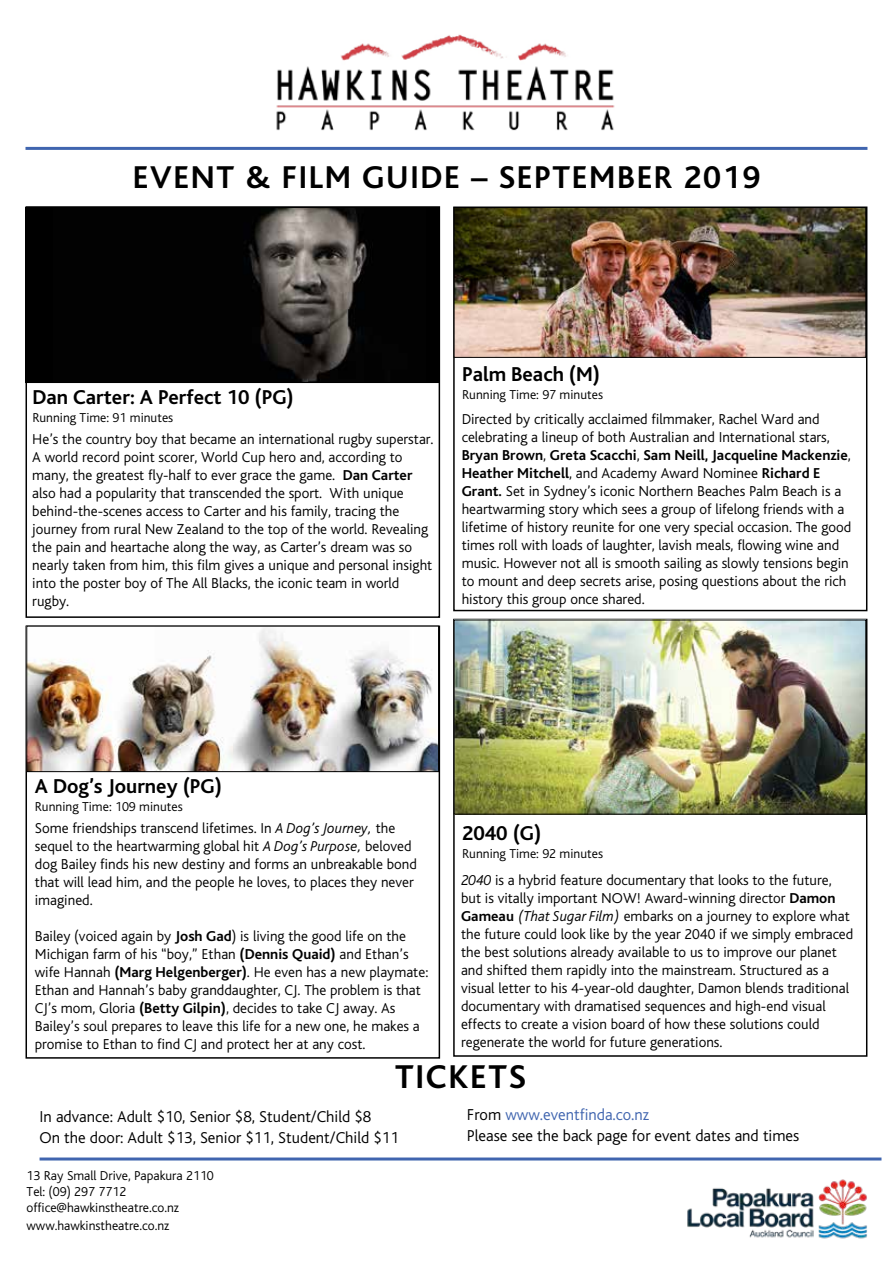
<style>
.page{position:relative;width:893px;height:1263px;background:#fff}
.page>*{position:absolute;margin:0;border:0;box-sizing:border-box;transform-origin:0 0}
.t1{font:34.5px "Auckland Council Bliss Bold";letter-spacing:.05em;color:#000}
.t2{font:33px "Auckland Council Bliss Bold";letter-spacing:.05em;color:#000}
.t3{font:21px "Auckland Council Bliss Bold";color:#000}
.t4{font:16.5px/21px "Auckland Council Bliss Light";color:#000}
.t5{font:15px/18px "Auckland Council Bliss Light";color:#000}
.t6{font:15px/18px "Auckland Council Bliss Bold";color:#000}
.t7{font:13.5px/16.2px "Auckland Council Bliss Light";color:#000}
.s1{font-family:"Auckland Council Bliss Bold"}
.s2{font-family:"Auckland Council Bliss Light"}
.s3{font-style:italic}
.s4{color:#4065af}
</style>
<div class="page">
<img style="left:687px;top:1179px;width:180px;height:60px">
<img style="left:256px;top:34px;width:379px;height:113px">
<hr style="left:26px;top:147px;width:841px;height:3px;background:#4065af">
<hr style="left:40px;top:1157px;width:841px;height:3px;background:#4065af">
<div style="left:453px;top:206px;width:414px;height:405px;border:2px solid #000"></div>
<div style="left:454px;top:207px;width:412px;height:150px;background:#fff;opacity:.75"></div>
<div style="left:454px;top:207px;width:412px;height:151px;border:1px solid #000"></div>
<div style="left:26px;top:625px;width:414px;height:434px;border:2px solid #000"></div>
<img style="left:29px;top:628px;width:408px;height:142px">
<div style="left:27px;top:626px;width:412px;height:146px;border:1px solid #000"></div>
<div style="left:26px;top:207px;width:413px;height:175px;background:#000"></div>
<img style="left:244px;top:209px;width:123px;height:172px">
<div style="left:26px;top:207px;width:413px;height:176px;border:1px solid #000"></div>
<div style="left:454px;top:620px;width:412px;height:194px;background:#fff;opacity:.75"></div>
<div style="left:454px;top:620px;width:412px;height:194px;border:1px solid #000"></div>
<h2 class="t2" style="left:133px;top:160px;width:629px">EVENT &amp; FILM GUIDE – SEPTEMBER 2019</h2>
<h3 class="t3" style="left:32px;top:386px;width:263px">Dan Carter: A Perfect 10 (PG)</h3>
<p class="t7" style="left:32px;top:409px;width:142px">Running Time: 91 minutes</p>
<p class="t5" style="left:32px;top:431px;width:403px">He’s the country boy that became an international rugby superstar.<br>A world record point scorer, World Cup hero and, according to many, the greatest fly-half to ever grace the game. <span class="s1">Dan Carter </span>also had a popularity that transcended the sport. With unique behind-the-scenes access to Carter and his family, tracing the journey from rural New Zealand to the top of the world. Revealing the pain and heartache along the way, as Carter’s dream was so nearly taken from him, this film gives a unique and personal insight into the poster boy of The All Blacks, the iconic team in world rugby.</p>
<h3 class="t3" style="left:462px;top:363px;width:140px">Palm Beach (M)</h3>
<p class="t7" style="left:462px;top:387px;width:142px">Running Time: 97 minutes</p>
<p class="t5" style="left:462px;top:410px;width:370px">Directed by critically acclaimed filmmaker, Rachel Ward and celebrating a lineup of both Australian and International stars,</p>
<p class="t6" style="left:462px;top:446px;width:391px">Bryan Brown<span class="s2">,</span> Greta Scacchi<span class="s2">,</span> Sam Neill, Jacqueline Mackenzie<span class="s2">,<br></span>Heather Mitchell<span class="s2">, and Academy Award Nominee</span> Richard E</p>
<p class="t5" style="left:462px;top:482px;width:391px"><span class="s1">Grant.</span> Set in Sydney’s iconic Northern Beaches Palm Beach is a heartwarming story which sees a group of lifelong friends with a lifetime of history reunite for one very special occasion. The good times roll with loads of laughter, lavish meals, flowing wine and music. However not all is smooth sailing as slowly tensions begin to mount and deep secrets arise, posing questions about the rich history this group once shared.</p>
<h3 class="t3" style="left:35px;top:775px;width:189px">A Dog’s Journey (PG)</h3>
<p class="t7" style="left:35px;top:799px;width:149px">Running Time: 109 minutes</p>
<p class="t5" style="left:35px;top:819px;width:383px">Some friendships transcend lifetimes. In <span class="s3">A Dog’s Journey,</span> the sequel to the heartwarming global hit <span class="s3">A Dog’s Purpose,</span> beloved dog Bailey finds his new destiny and forms an unbreakable bond that will lead him, and the people he loves, to places they never imagined.</p>
<p class="t5" style="left:35px;top:927px;width:395px">Bailey (voiced again by <span class="s1">Josh Gad</span>) is living the good life on the Michigan farm of his “boy,” Ethan <span class="s1">(Dennis Quaid)</span> and Ethan’s wife Hannah <span class="s1">(Marg Helgenberger)</span>. He even has a new playmate:<br>Ethan and Hannah’s baby granddaughter, CJ. The problem is that CJ’s mom, Gloria <span class="s1">(Betty Gilpin)</span>, decides to take CJ away. As Bailey’s soul prepares to leave this life for a new one, he makes a promise to Ethan to find CJ and protect her at any cost.</p>
<h3 class="t3" style="left:462px;top:822px;width:81px">2040 (G)</h3>
<p class="t7" style="left:462px;top:846px;width:142px">Running Time: 92 minutes</p>
<p class="t5" style="left:461px;top:872px;width:394px"><span class="s3">2040</span> is a hybrid feature documentary that looks to the future, but is vitally important NOW! Award-winning director <span class="s1">Damon Gameau</span> <span class="s3">(That Sugar Film)</span> embarks on a journey to explore what the future could look like by the year 2040 if we simply embraced the best solutions already available to us to improve our planet and shifted them rapidly into the mainstream. Structured as a visual letter to his 4-year-old daughter, Damon blends traditional documentary with dramatised sequences and high-end visual effects to create a vision board of how these solutions could regenerate the world for future generations.</p>
<h1 class="t1" style="left:395px;top:1058px;width:132px">TICKETS</h1>
<p class="t4" style="left:467px;top:1104px;width:334px">From <span class="s4">www.eventfinda.co.nz<br></span>Please see the back page for event dates and times</p>
<p class="t4" style="left:40px;top:1106px;width:361px">In advance: Adult $10, Senior $8, Student/Child $8<br>On the door: Adult $13, Senior $11, Student/Child $11</p>
<p class="t7" style="left:27px;top:1167px;width:189px">13 Ray Small Drive, Papakura 2110<br>Tel: (09) 297 7712 office@hawkinstheatre.co.nz</p>
<p class="t7" style="left:27px;top:1218px;width:144px">www.hawkinstheatre.co.nz</p>
</div>
